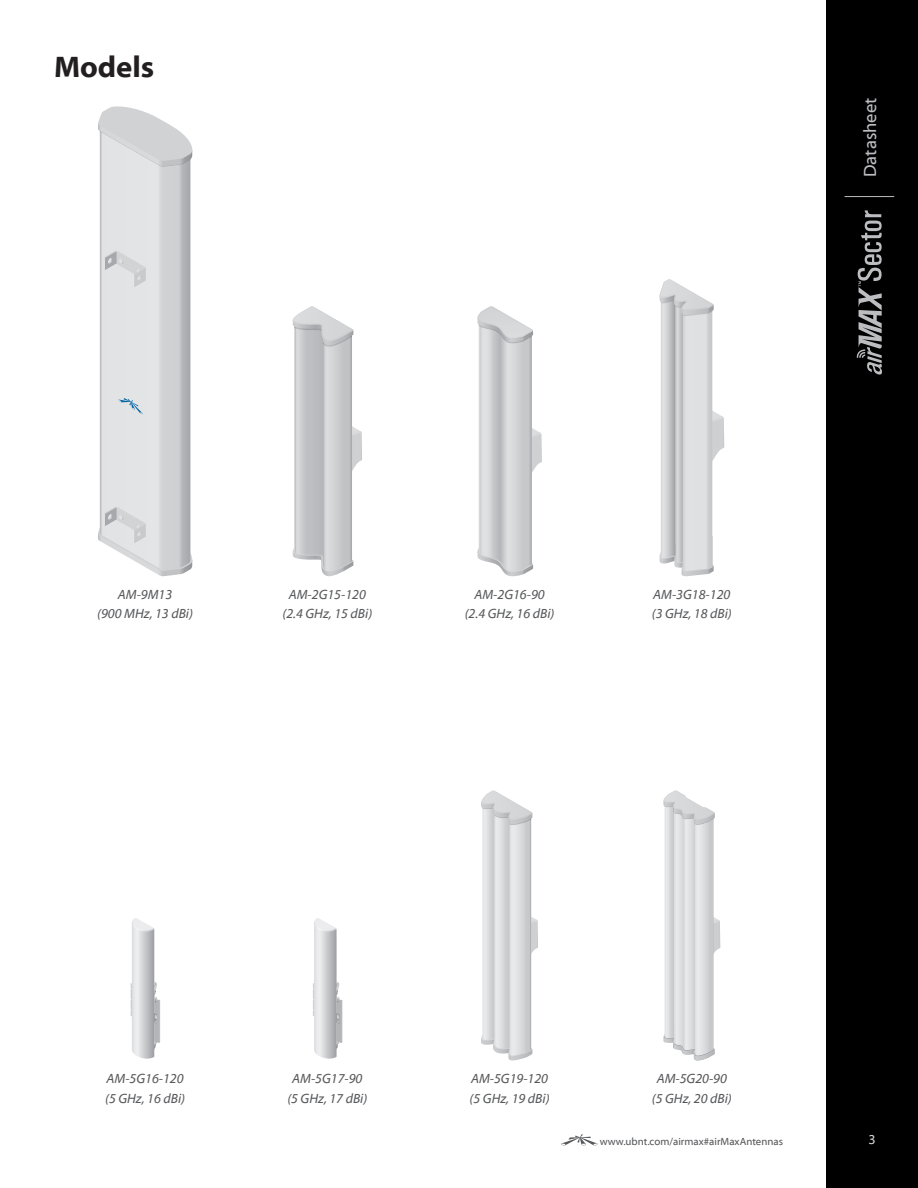
<style>
.page{position:relative;width:918px;height:1188px;background:#fff}
.page>*{position:absolute;margin:0;border:0;box-sizing:border-box;transform-origin:0 0}
.t1{font:700 30px "Myriad Web Pro";color:#231f20}
.t2{font:18px "Myriad Web Pro";color:#bcbdc0}
.t3{font:italic 13.5px/19.8px "Myriad Web Pro";color:#57585a;text-align:center}
.t4{font:13.5px "Myriad Web Pro";color:#d1d2d4}
.t5{font:10.5px "Myriad Web Pro";color:#57585a}
</style>
<div class="page">
<div style="left:826px;top:0;width:92px;height:1188px;background:#000001"></div>
<hr style="left:845px;top:196px;width:49px;height:1px;background:#bcbdc0">
<svg style="left:857px;top:210px;width:25px;height:165px"></svg>
<svg style="left:561px;top:1134px;width:37px;height:11px"></svg>
<svg style="left:98px;top:106px;width:94px;height:470px;background:#d9dadc"></svg>
<svg style="left:292px;top:306px;width:70px;height:270px"></svg>
<svg style="left:477px;top:306px;width:65px;height:270px"></svg>
<svg style="left:659px;top:279px;width:65px;height:297px"></svg>
<svg style="left:130px;top:918px;width:30px;height:141px"></svg>
<svg style="left:313px;top:918px;width:29px;height:141px"></svg>
<svg style="left:481px;top:790px;width:57px;height:271px"></svg>
<svg style="left:663px;top:790px;width:57px;height:270px"></svg>
<h1 class="t1" style="left:54px;top:50px;width:102px">Models</h1>
<h2 class="t2" style="left:861px;top:177px;width:81px;rotate:-90deg">Datasheet</h2>
<p class="t3" style="left:97px;top:584px;width:97px">AM-9M13<br>(900 MHz, 13 dBi)</p>
<p class="t3" style="left:282px;top:584px;width:91px">AM-2G15-120 (2.4 GHz, 15 dBi)</p>
<p class="t3" style="left:465px;top:584px;width:91px">AM-2G16-90 (2.4 GHz, 16 dBi)</p>
<p class="t3" style="left:652px;top:584px;width:82px;text-align:left">AM-3G18-120 (3 GHz, 18 dBi)</p>
<p class="t3" style="left:105px;top:1069px;width:82px;text-align:left">AM-5G16-120 (5 GHz, 16 dBi)</p>
<p class="t3" style="left:287px;top:1069px;width:82px">AM-5G17-90 (5 GHz, 17 dBi)</p>
<p class="t3" style="left:470px;top:1069px;width:82px;text-align:left">AM-5G19-120 (5 GHz, 19 dBi)</p>
<p class="t3" style="left:652px;top:1069px;width:82px">AM-5G20-90 (5 GHz, 20 dBi)</p>
<p class="t5" style="left:600px;top:1136px;width:185px">www.ubnt.com/airmax#airMaxAntennas</p>
<p class="t4" style="left:869px;top:1132px;width:9px">3</p>
</div>
